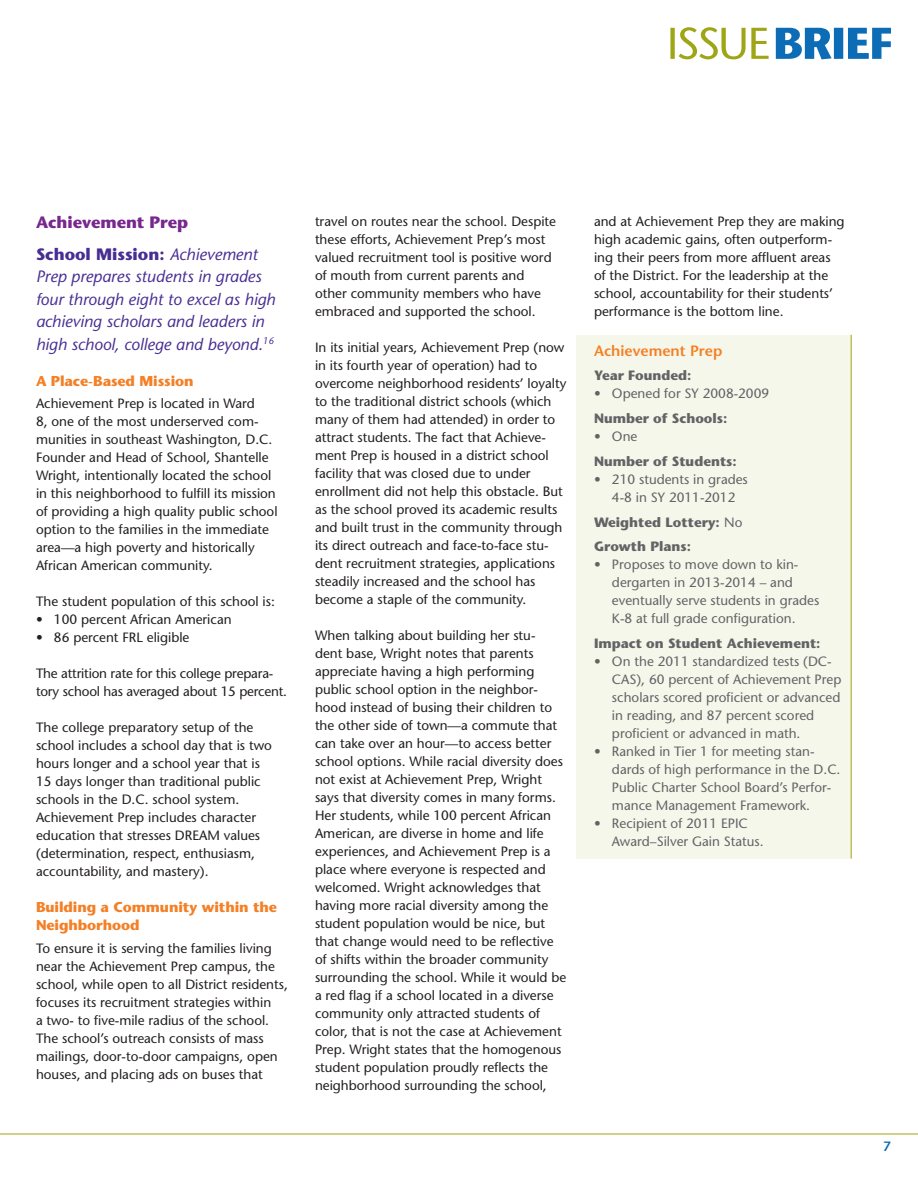
<style>
.page{position:relative;width:918px;height:1188px;background:#fff}
.page>*{position:absolute;margin:0;border:0;box-sizing:border-box;transform-origin:0 0}
.t1{font:italic 500 16.5px/22.5px "Stone Sans Std";color:#482e92}
.t2{font:700 16.5px/31.5px "Stone Sans Std";color:#77278d}
.t3{font:600 15px "Stone Sans Std";color:#f48026}
.t4{font:700 14.25px/18px "Stone Sans Std";letter-spacing:-.005em;color:#f48026}
.t5{font:500 13.5px/18px "Stone Sans Std";color:#231f20}
.t6{font:500 13.5px/18px "Stone Sans Std";color:#636366}
.t7{font:700 13.5px/24.8px "Stone Sans Std";color:#636366}
.t8{font:600 13.5px "Stone Sans Std";color:#0d6cb6}
.s1{color:#482e92}
.s2{font-weight:500;font-style:italic;color:#482e92}
.s3{font-weight:500}
</style>
<div class="page">
<hr style="left:0;top:1134px;width:918px;height:1px;background:#9ea615">
<svg style="left:776px;top:28px;width:115px;height:31px"></svg>
<svg style="left:670px;top:27px;width:99px;height:32px"></svg>
<div style="left:576px;top:335px;width:276px;height:523px;background:#f6f7eb"></div>
<hr style="left:851px;top:335px;width:1px;height:524px;background:#9ea615">
<p class="t2" style="left:36px;top:207px;width:223px">Achievement Prep<br><span class="s1">School Mission:</span> <span class="s2">Achievement</span></p>
<p class="t1" style="left:36px;top:265px;width:241px">Prep prepares students in grades four through eight to excel as high achieving scholars and leaders in high school, college and beyond.<sup>16</sup></p>
<p class="t4" style="left:36px;top:372px;width:159px">A Place-Based Mission</p>
<p class="t5" style="left:36px;top:394px;width:243px">Achievement Prep is located in Ward<br>8, one of the most underserved com&shy;munities in southeast Washington, D.C.<br>Founder and Head of School, Shantelle Wright, intentionally located the school in this neighborhood to fulfill its mission of providing a high quality public school option to the families in the immediate area—a high poverty and historically African American community.</p>
<p class="t5" style="left:36px;top:592px;width:240px">The student population of this school is:</p>
<p class="t5" style="left:36px;top:610px;width:197px">• 100 percent African American</p>
<p class="t5" style="left:36px;top:628px;width:155px">• 86 percent FRL eligible</p>
<p class="t5" style="left:36px;top:664px;width:253px">The attrition rate for this college prepara&shy;tory school has averaged about 15 percent.</p>
<p class="t5" style="left:36px;top:718px;width:237px">The college preparatory setup of the school includes a school day that is two hours longer and a school year that is 15 days longer than traditional public schools in the D.C. school system.<br>Achievement Prep includes character education that stresses DREAM values (determination, respect, enthusiasm, accountability, and mastery).</p>
<p class="t4" style="left:36px;top:898px;width:243px">Building a Community within the<br>Neighborhood</p>
<p class="t5" style="left:36px;top:939px;width:253px">To ensure it is serving the families living near the Achievement Prep campus, the school, while open to all District residents, focuses its recruitment strategies within<br>a two- to five-mile radius of the school.<br>The school’s outreach consists of mass mailings, door-to-door campaigns, open houses, and placing ads on buses that</p>
<p class="t5" style="left:315px;top:212px;width:243px">travel on routes near the school. Despite these efforts, Achievement Prep’s most valued recruitment tool is positive word of mouth from current parents and other community members who have embraced and supported the school.</p>
<p class="t5" style="left:315px;top:338px;width:253px">I n its initial years, Achievement Prep (now in its fourth year of operation) had to overcome neighborhood residents’ loyalty to the traditional district schools (which many of them had attended) in order to attract students. The fact that Achieve&shy;ment Prep is housed in a district school facility that was closed due to under enrollment did not help this obstacle. But as the school proved its academic results and built trust in the community through its direct outreach and face-to-face stu&shy;dent recruitment strategies, applications steadily increased and the school has become a staple of the community.</p>
<p class="t5" style="left:315px;top:626px;width:253px">When talking about building her stu-<br>dent base, Wright notes that parents appreciate having a high performing public school option in the neighbor&shy;hood instead of busing their children to the other side of town—a commute that can take over an hour—to access better school options. While racial diversity does not exist at Achievement Prep, Wright says that diversity comes in many forms.<br>Her students, while 100 percent African American, are diverse in home and life experiences, and Achievement Prep is a place where everyone is respected and welcomed. Wright acknowledges that having more racial diversity among the student population would be nice, but that change would need to be reflective of shifts within the broader community surrounding the school. While it would be a red flag if a school located in a diverse community only attracted students of color, that is not the case at Achievement Prep. Wright states that the homogenous student population proudly reflects the neighborhood surrounding the school,</p>
<p class="t5" style="left:594px;top:212px;width:252px">and at Achievement Prep they are making high academic gains, often outperform&shy;ing their peers from more affluent areas of the District. For the leadership at the school, accountability for their students’ performance is the bottom line.</p>
<p class="t3" style="left:594px;top:341px;width:130px">Achievement Prep</p>
<p class="t7" style="left:594px;top:363px;width:99px">Year Founded:</p>
<p class="t6" style="left:594px;top:385px;width:177px">• Opened for SY 2008-2009</p>
<p class="t7" style="left:594px;top:406px;width:135px">Number of Schools:</p>
<p class="t6" style="left:594px;top:427px;width:45px">• One</p>
<p class="t7" style="left:594px;top:449px;width:144px">Number of Students:</p>
<p class="t6" style="left:594px;top:470px;width:155px;text-align:center">• 210 students in grades<br>4-8 in SY 2011-2012</p>
<p class="t7" style="left:594px;top:510px;width:150px">Weighted Lottery: <span class="s3">No<br></span>Growth Plans:</p>
<p class="t6" style="left:612px;top:556px;width:209px;text-indent:-18px">• Proposes to move down to kin&shy;dergarten in 2013-2014 – and eventually serve students in grades<br>K-8 at full grade configuration.</p>
<p class="t7" style="left:594px;top:631px;width:228px">Impact on Student Achievement:</p>
<p class="t6" style="left:612px;top:652px;width:231px;text-indent:-18px">• On the 2011 standardized tests (DC-CAS), 60 percent of Achievement Prep scholars scored proficient or advanced in reading, and 87 percent scored proficient or advanced in math.</p>
<p class="t6" style="left:612px;top:742px;width:230px;text-indent:-18px">• Ranked in Tier 1 for meeting stan&shy;dards of high performance in the D.C.<br>Public Charter School Board’s Perfor&shy;mance Management Framework.</p>
<p class="t6" style="left:612px;top:814px;width:153px;text-indent:-18px">• Recipient of 2011 EPIC<br>Award–Silver Gain Status.</p>
<p class="t8" style="left:883px;top:1139px;width:9px">7</p>
</div>
